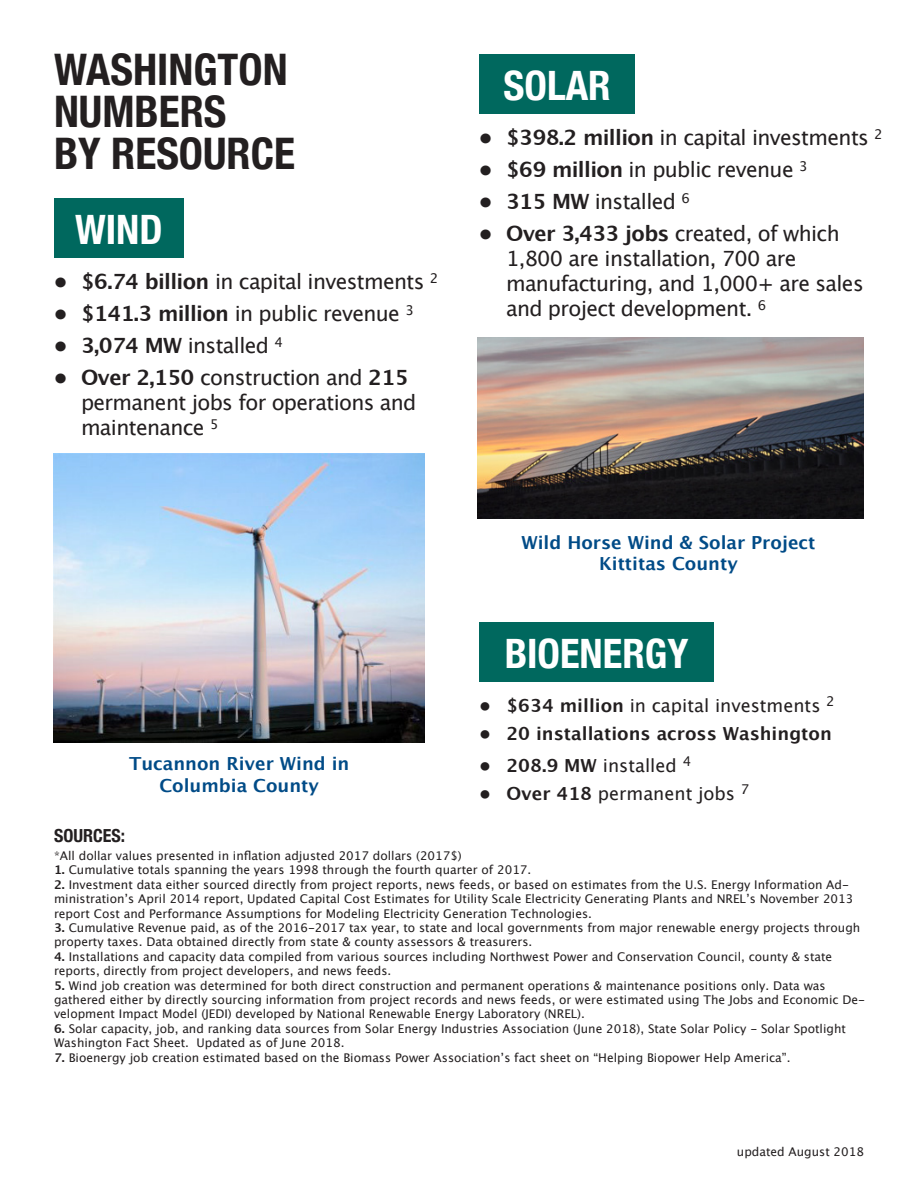
<style>
.page{position:relative;width:918px;height:1188px;background:#fff}
.page>*{position:absolute;margin:0;border:0;box-sizing:border-box;transform-origin:0 0}
.t1{font:700 condensed 43.5px/42px "Helvetica Neue";color:#231f20}
.t2{font:700 condensed 40.5px "Helvetica Neue";color:#fff}
.t3{font:21px/25.2px "Lucida Grande";letter-spacing:-.03em;color:#231f20}
.t4{font:700 18px "Lucida Grande";color:#004b87}
.t5{font:18px "Lucida Grande";color:#231f20}
.t6{font:700 18px "Lucida Grande";color:#231f20}
.t7{font:700 condensed 18px "Helvetica Neue";color:#231f20}
.t8{font:12px/14.4px "Lucida Grande";color:#231f20}
.s1{font-weight:700}
</style>
<div class="page">
<img style="left:478px;top:338px;width:386px;height:181px">
<div style="left:479px;top:54px;width:156px;height:60px;background:#00685e"></div>
<div style="left:54px;top:198px;width:130px;height:60px;background:#00685e"></div>
<img style="left:54px;top:453px;width:370px;height:289px">
<div style="left:479px;top:622px;width:235px;height:60px;background:#00685e"></div>
<p class="t1" style="left:54px;top:46px;width:235px">WASHINGTON<br>NUMBERS</p>
<p class="t1" style="left:54px;top:130px;width:242px">BY RESOURCE</p>
<p class="t2" style="left:75px;top:196px;width:89px">WIND</p>
<p class="t3" style="left:54px;top:269px;width:386px"><span class="s1">• $6.74 billion</span> in capital investments <sup>2</sup></p>
<p class="t3" style="left:54px;top:301px;width:361px"><span class="s1">• $141.3 million</span> in public revenue <sup>3</sup></p>
<p class="t3" style="left:54px;top:333px;width:231px"><span class="s1">• 3,074 MW</span> installed <sup>4</sup></p>
<p class="t3" style="left:81px;top:365px;width:337px;text-indent:-27px"><span class="s1">• Over 2,150</span> construction and <span class="s1">215 </span>permanent jobs for operations and maintenance <sup>5</sup></p>
<p class="t4" style="left:129px;top:749px;width:222px">Tucannon River Wind in</p>
<p class="t4" style="left:159px;top:771px;width:161px">Columbia County</p>
<p class="t7" style="left:54px;top:821px;width:73px">SOURCES:</p>
<p class="t2" style="left:503px;top:52px;width:109px">SOLAR</p>
<p class="t3" style="left:479px;top:125px;width:405px"><span class="s1">• $398.2 million</span> in capital investments <sup>2</sup></p>
<p class="t3" style="left:479px;top:157px;width:330px"><span class="s1">• $69 million</span> in public revenue <sup>3</sup></p>
<p class="t3" style="left:479px;top:189px;width:212px"><span class="s1">• 315 MW</span> installed <sup>6</sup></p>
<p class="t3" style="left:506px;top:221px;width:359px;text-indent:-27px"><span class="s1">• Over 3,433 jobs</span> created, of which<br>1,800 are installation, 700 are manufacturing, and 1,000+ are sales and project development. <sup>6</sup></p>
<p class="t4" style="left:522px;top:527px;width:295px">Wild Horse Wind &amp; Solar Project</p>
<p class="t4" style="left:599px;top:549px;width:140px">Kittitas County</p>
<p class="t2" style="left:505px;top:620px;width:185px">BIOENERGY</p>
<p class="t5" style="left:479px;top:695px;width:357px"><span class="s1">• $634 million</span> in capital investments <sup>2</sup></p>
<p class="t6" style="left:479px;top:719px;width:354px">• 20 installations across Washington</p>
<p class="t5" style="left:479px;top:755px;width:213px"><span class="s1">• 208.9 MW</span> installed <sup>4</sup></p>
<p class="t5" style="left:479px;top:784px;width:272px"><span class="s1">• Over 418</span> permanent jobs <sup>7</sup></p>
<p class="t8" style="left:54px;top:849px;width:409px">*All dollar values presented in inflation adjusted 2017 dollars (2017$)</p>
<p class="t8" style="left:54px;top:863px;width:479px"><span class="s1">1.</span> Cumulative totals spanning the years 1998 through the fourth quarter of 2017.</p>
<p class="t8" style="left:54px;top:878px;width:801px"><span class="s1">2.</span> Investment data either sourced directly from project reports, news feeds, or based on estimates from the U.S. Energy Information Ad&shy;ministration’s April 2014 report, Updated Capital Cost Estimates for Utility Scale Electricity Generating Plants and NREL’s November 2013 report Cost and Performance Assumptions for Modeling Electricity Generation Technologies.</p>
<p class="t8" style="left:54px;top:921px;width:808px"><span class="s1">3.</span> Cumulative Revenue paid, as of the 2016-2017 tax year, to state and local governments from major renewable energy projects through property taxes. Data obtained directly from state &amp; county assessors &amp; treasurers.</p>
<p class="t8" style="left:54px;top:950px;width:780px"><span class="s1">4.</span> Installations and capacity data compiled from various sources including Northwest Power and Conservation Council, county &amp; state reports, directly from project developers, and news feeds.</p>
<p class="t8" style="left:54px;top:978px;width:813px"><span class="s1">5.</span> Wind job creation was determined for both direct construction and permanent operations &amp; maintenance positions only. Data was gathered either by directly sourcing information from project records and news feeds, or were estimated using The Jobs and Economic De&shy;velopment Impact Model (JEDI) developed by National Renewable Energy Laboratory (NREL).</p>
<p class="t8" style="left:54px;top:1022px;width:793px"><span class="s1">6.</span> Solar capacity, job, and ranking data sources from Solar Energy Industries Association (June 2018), State Solar Policy - Solar Spotlight<br>Washington Fact Sheet. Updated as of June 2018.</p>
<p class="t8" style="left:54px;top:1050px;width:738px"><span class="s1">7.</span> Bioenergy job creation estimated based on the Biomass Power Association’s fact sheet on “Helping Biopower Help America”.</p>
<p class="t8" style="left:737px;top:1145px;width:129px">updated August 2018</p>
</div>
